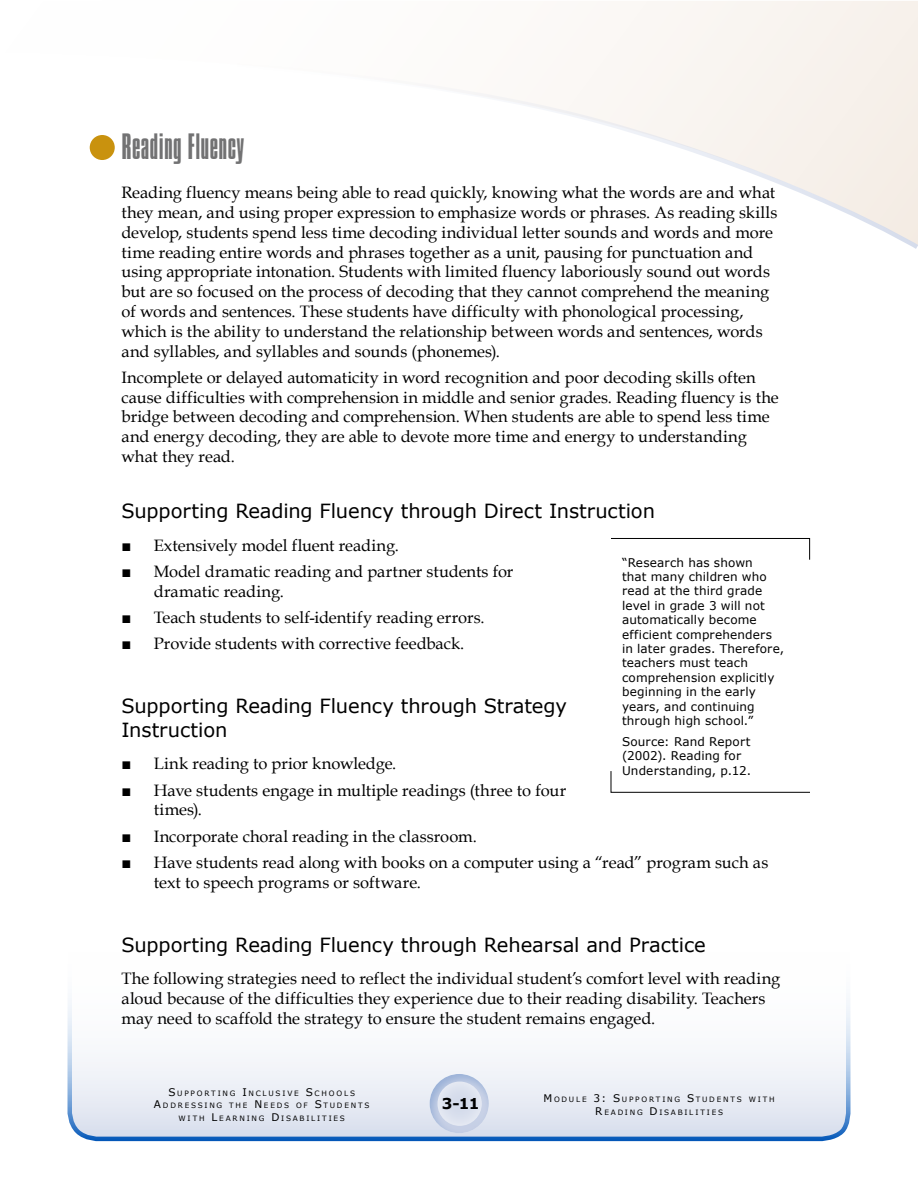
<style>
.page{position:relative;width:918px;height:1188px;background:#fff}
.page>*{position:absolute;margin:0;border:0;box-sizing:border-box;transform-origin:0 0}
.Head_B{font:300 31.5px "Compacta BT";letter-spacing:.01em;color:#727273}
.Head_C{font:19.5px/23.4px "Verdana";letter-spacing:-.005em;color:#000}
.P__06{font:16.5px/19.8px "Book Antiqua";color:#000}
.P_End__3{font:16.5px/19.8px "Book Antiqua";color:#000}
.t1{font:700 15px "Verdana";color:#000}
.t2{font:12px/14.4px "Verdana";letter-spacing:.01em;color:#000}
.t3{font:7.35px/12.6px "Verdana";letter-spacing:.24em;color:#000;text-align:center}
.s1{font-family:"Arial"}
.s2{font-size:10.5px}
</style>
<div class="page">
<svg style="left:67px;top:1000px;width:784px;height:142px;fill:#f2f4f9"></svg>
<div style="left:416px;top:1063px;width:86px;height:70px;background:#0055b8;opacity:.4"></div>
<div style="left:423px;top:1070px;width:72px;height:57px;background:#fff;opacity:.75"></div>
<div style="left:612px;top:1px;width:306px;height:48px;background:#f9f4f0"></div>
<svg style="left:89px;top:49px;width:829px;height:200px"></svg>
<div style="left:90px;top:135px;width:25px;height:25px;background:#c9920e;border-radius:50%"></div>
<svg style="left:611px;top:538px;width:199px;height:22px"></svg>
<svg style="left:610px;top:771px;width:200px;height:22px"></svg>
<h2 class="Head_B" style="left:122px;top:129px;width:125px">Reading Fluency</h2>
<p class="P__06" style="left:122px;top:182px;width:658px">Reading fluency means being able to read quickly, knowing what the words are and what they mean, and using proper expression to emphasize words or phrases. As reading skills develop, students spend less time decoding individual letter sounds and words and more time reading entire words and phrases together as a unit, pausing for punctuation and using appropriate intonation. Students with limited fluency laboriously sound out words but are so focused on the process of decoding that they cannot comprehend the meaning of words and sentences. These students have difficulty with phonological processing, which is the ability to understand the relationship between words and sentences, words and syllables, and syllables and sounds (phonemes).</p>
<p class="P_End__3" style="left:122px;top:367px;width:659px">Incomplete or delayed automaticity in word recognition and poor decoding skills often cause difficulties with comprehension in middle and senior grades. Reading fluency is the bridge between decoding and comprehension. When students are able to spend less time and energy decoding, they are able to devote more time and energy to understanding what they read.</p>
<h3 class="Head_C" style="left:122px;top:498px;width:535px">Supporting Reading Fluency through Direct Instruction</h3>
<p class="P__06" style="left:122px;top:535px;width:279px"><span class="s1">■</span> Extensively model fluent reading.</p>
<p class="P__06" style="left:154px;top:561px;width:361px;text-indent:-32px"><span class="s1">■</span> Model dramatic reading and partner students for dramatic reading.</p>
<p class="P__06" style="left:122px;top:607px;width:365px"><span class="s1">■</span> Teach students to self-identify reading errors.</p>
<p class="P__06" style="left:122px;top:633px;width:344px"><span class="s1">■</span> Provide students with corrective feedback.</p>
<p class="t2" style="left:622px;top:555px;width:164px">“Research has shown<br>that many children who read at the third grade level in grade 3 will not automatically become efficient comprehenders in later grades. Therefore, teachers must teach comprehension explicitly beginning in the early years, and continuing through high school.”</p>
<p class="t2" style="left:622px;top:734px;width:131px">Source: Rand Report (2002). Reading for<br>Understanding, p.12.</p>
<h3 class="Head_C" style="left:122px;top:694px;width:447px">Supporting Reading Fluency through Strategy<br>Instruction</h3>
<p class="P__06" style="left:122px;top:753px;width:276px"><span class="s1">■</span> Link reading to prior knowledge.</p>
<p class="P__06" style="left:154px;top:780px;width:414px;text-indent:-32px"><span class="s1">■</span> Have students engage in multiple readings (three to four times).</p>
<p class="P__06" style="left:122px;top:826px;width:357px"><span class="s1">■</span> Incorporate choral reading in the classroom.</p>
<p class="P__06" style="left:154px;top:852px;width:616px;text-indent:-32px"><span class="s1">■</span> Have students read along with books on a computer using a “read” program such as text to speech programs or software.</p>
<h3 class="Head_C" style="left:122px;top:932px;width:586px">Supporting Reading Fluency through Rehearsal and Practice</h3>
<p class="P__06" style="left:122px;top:969px;width:660px">The following strategies need to reflect the individual student’s comfort level with reading aloud because of the difficulties they experience due to their reading disability. Teachers may need to scaffold the strategy to ensure the student remains engaged.</p>
<p class="t3" style="left:154px;top:1086px;width:217px"><span class="s2">S</span> UPPORTING <span class="s2">I</span> NCLUSIVE <span class="s2">S</span> CHOOLS<br><span class="s2">A</span>DDRESSING THE <span class="s2">N</span> EEDS OF <span class="s2">S</span>TUDENTS<br>WITH <span class="s2">L</span> EARNING <span class="s2">D</span> ISABILITIES</p>
<p class="t3" style="left:543px;top:1093px;width:233px"><span class="s2">M</span>ODULE <span class="s2">3: S</span> UPPORTING <span class="s2">S</span>TUDENTS WITH<br><span class="s2">R</span> EADING <span class="s2">D</span> ISABILITIES</p>
<p class="t1" style="left:442px;top:1094px;width:39px">3-11</p>
</div>
